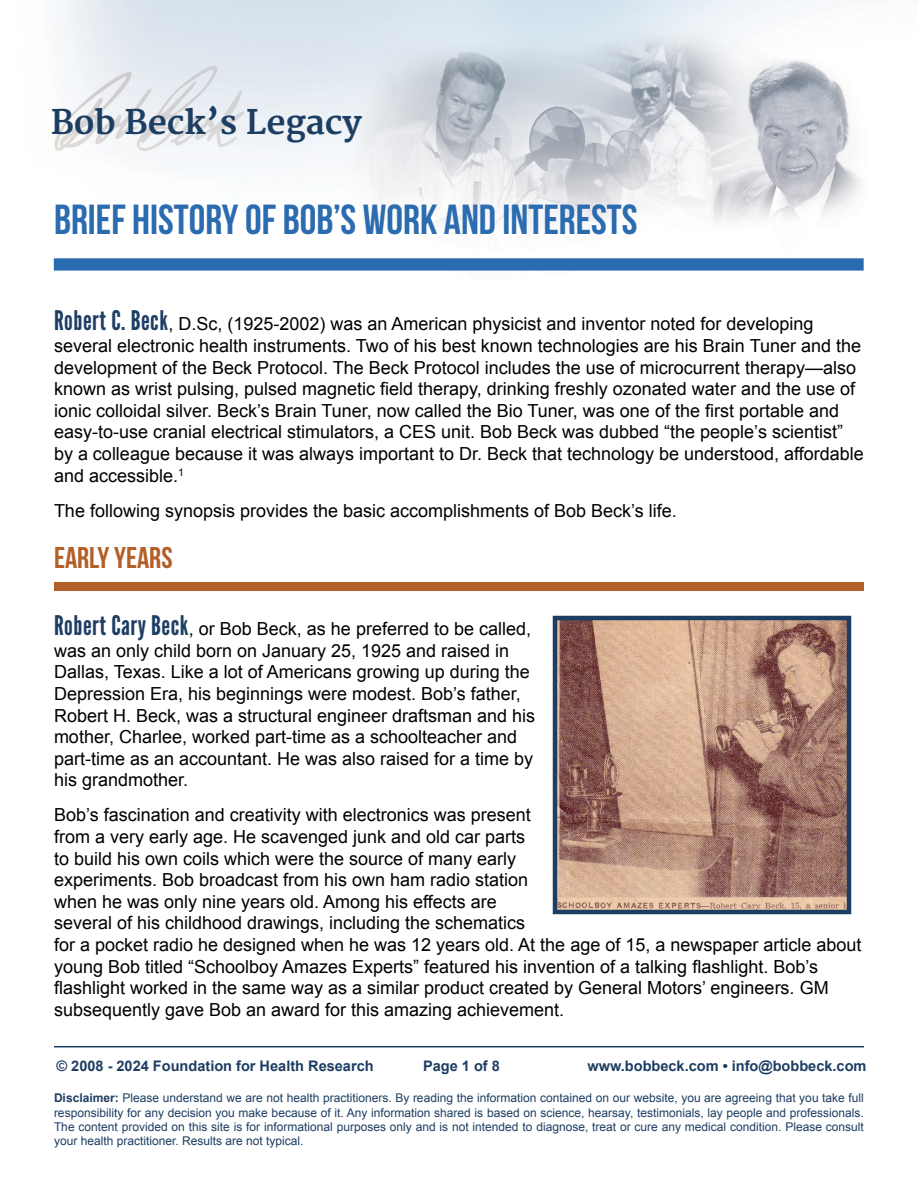
<style>
.page{position:relative;width:918px;height:1188px;background:#fff}
.page>*{position:absolute;margin:0;border:0;box-sizing:border-box;transform-origin:0 0}
.t1{font:42px "Bebas Neue";color:#2b6bb0}
.t2{font:700 33px "Merriweather";color:#1d3e63}
.t3{font:30px "Bebas Neue";color:#b35f27}
.t4{font:18px/21.6px "Arial";color:#000101}
.t5{font:700 14.55px "Arial";color:#1d3e63}
.t6{font:12px/14.4px "Arial";color:#1d3e63;text-align:justify}
.s1{font-family:"League Gothic";font-size:27px;color:#1d3e63}
.s2{font-weight:700}
</style>
<div class="page">
<img style="left:53px;top:0;width:811px;height:271px">
<hr style="left:54px;top:1046px;width:810px;height:1px;background:#1d3e63">
<div style="left:54px;top:582px;width:810px;height:9px;background:#b35f27"></div>
<img style="left:558px;top:621px;width:288px;height:288px">
<div style="left:553px;top:616px;width:298px;height:298px;border:4px solid #1d3e63"></div>
<h2 class="t2" style="left:51px;top:103px;width:313px">Bob Beck’s Legacy</h2>
<h1 class="t1" style="left:54px;top:196px;width:585px">BRIEF HISTORY OF BOB’S WORK AND INTERESTS</h1>
<p class="t4" style="left:54px;top:313px;width:811px"><span class="s1">Robert C. Beck</span>, D.Sc, (1925-2002) was an American physicist and inventor noted for developing several electronic health instruments. Two of his best known technologies are his Brain Tuner and the development of the Beck Protocol. The Beck Protocol includes the use of microcurrent therapy—also known as wrist pulsing, pulsed magnetic field therapy, drinking freshly ozonated water and the use of ionic colloidal silver. Beck’s Brain Tuner, now called the Bio Tuner, was one of the first portable and easy-to-use cranial electrical stimulators, a CES unit. Bob Beck was dubbed “the people’s scientist” by a colleague because it was always important to Dr. Beck that technology be understood, affordable and accessible.<sup>1</sup></p>
<p class="t4" style="left:54px;top:500px;width:624px">The following synopsis provides the basic accomplishments of Bob Beck’s life.</p>
<h3 class="t3" style="left:54px;top:541px;width:120px">EARLY YEARS</h3>
<p class="t4" style="left:54px;top:618px;width:483px"><span class="s1">Robert Cary Beck</span>, or Bob Beck, as he preferred to be called, was an only child born on January 25, 1925 and raised in Dallas, Texas. Like a lot of Americans growing up during the Depression Era, his beginnings were modest. Bob’s father, Robert H. Beck, was a structural engineer draftsman and his mother, Charlee, worked part-time as a schoolteacher and part-time as an accountant. He was also raised for a time by his grandmother.</p>
<p class="t4" style="left:54px;top:805px;width:809px">Bob’s fascination and creativity with electronics was present<br>from a very early age. He scavenged junk and old car parts<br>to build his own coils which were the source of many early<br>experiments. Bob broadcast from his own ham radio station<br>when he was only nine years old. Among his effects are<br>several of his childhood drawings, including the schematics<br>for a pocket radio he designed when he was 12 years old. At the age of 15, a newspaper article about young Bob titled “Schoolboy Amazes Experts” featured his invention of a talking flashlight. Bob’s flashlight worked in the same way as a similar product created by General Motors’ engineers. GM subsequently gave Bob an award for this amazing achievement.</p>
<p class="t5" style="left:56px;top:1056px;width:319px">© 2008 - 2024 Foundation for Health Research</p>
<p class="t5" style="left:423px;top:1056px;width:78px">Page 1 of 8</p>
<p class="t5" style="left:587px;top:1056px;width:281px">www.bobbeck.com • info@bobbeck.com</p>
<p class="t6" style="left:54px;top:1091px;width:811px"><span class="s2">Disclaimer:</span> Please understand we are not health practitioners. By reading the information contained on our website, you are agreeing that you take full responsibility for any decision you make because of it. Any information shared is based on science, hearsay, testimonials, lay people and professionals.<br>The content provided on this site is for informational purposes only and is not intended to diagnose, treat or cure any medical condition. Please consult your health practitioner. Results are not typical.</p>
</div>
